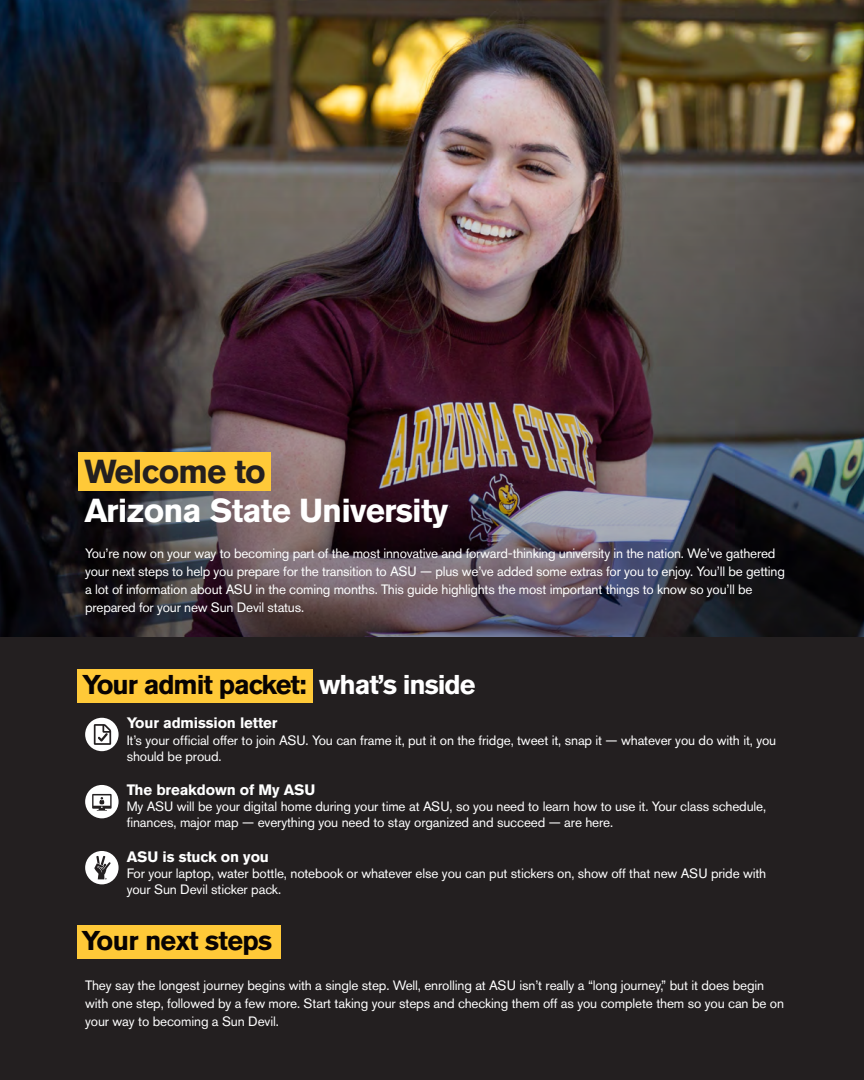
<style>
.page{position:relative;width:864px;height:1080px;background:#fff}
.page>*{position:absolute;margin:0;border:0;box-sizing:border-box;transform-origin:0 0}
.t1{font:700 33px/39px "Akzidenz Grotesk Std";letter-spacing:-.025em;color:#fff}
.t2{font:700 27px "Akzidenz Grotesk Std";letter-spacing:-.04em;color:#080302}
.t3{font:700 15px "Akzidenz Grotesk Std";letter-spacing:-.01em;color:#fff}
.t4{font:13.5px/18px "Akzidenz Grotesk Std";letter-spacing:-.01em;color:#fff}
.s1{color:#231f20}
.s2{color:#fff}
</style>
<div class="page">
<img style="left:0;top:0;width:864px;height:189px">
<img style="left:0;top:189px;width:864px;height:449px">
<div style="left:0;top:638px;width:864px;height:442px;background:#231f20"></div>
<div style="left:85px;top:785px;width:34px;height:33px;background:#fff;border-radius:17px"></div>
<svg style="left:92px;top:794px;width:20px;height:17px"></svg>
<svg style="left:85px;top:718px;width:34px;height:33px"></svg>
<svg style="left:85px;top:851px;width:34px;height:33px"></svg>
<div style="left:78px;top:926px;width:203px;height:33px;background:#ffc938"></div>
<div style="left:78px;top:452px;width:192px;height:39px;background:#ffc938"></div>
<div style="left:78px;top:669px;width:235px;height:33px;background:#ffc938"></div>
<p class="t1" style="left:84px;top:452px;width:365px"><span class="s1">Welcome to<br></span>Arizona State University</p>
<p class="t4" style="left:85px;top:544px;width:701px">You’re now on your way to becoming part of the most innovative and forward-thinking university in the nation. We’ve gathered your next steps to help you prepare for the transition to ASU — plus we’ve added some extras for you to enjoy. You’ll be getting a lot of information about ASU in the coming months. This guide highlights the most important things to know so you’ll be prepared for your new Sun Devil status.</p>
<p class="t2" style="left:82px;top:669px;width:395px">Your admit packet: <span class="s2">what’s inside</span></p>
<p class="t3" style="left:127px;top:714px;width:152px">Your admission letter</p>
<p class="t4" style="left:127px;top:732px;width:651px;line-height:16.2px">It’s your official offer to join ASU. You can frame it, put it on the fridge, tweet it, snap it — whatever you do with it, you should be proud.</p>
<p class="t3" style="left:127px;top:781px;width:190px">The breakdown of My ASU</p>
<p class="t4" style="left:127px;top:798px;width:641px;line-height:16.2px">My ASU will be your digital home during your time at ASU, so you need to learn how to use it. Your class schedule, finances, major map — everything you need to stay organized and succeed — are here.</p>
<p class="t3" style="left:127px;top:848px;width:144px">ASU is stuck on you</p>
<p class="t4" style="left:127px;top:865px;width:641px;line-height:16.2px">For your laptop, water bottle, notebook or whatever else you can put stickers on, show off that new ASU pride with your Sun Devil sticker pack.</p>
<p class="t2" style="left:81px;top:925px;width:192px">Your next steps</p>
<p class="t4" style="left:85px;top:976px;width:701px">They say the longest journey begins with a single step. Well, enrolling at ASU isn’t really a “long journey,” but it does begin with one step, followed by a few more. Start taking your steps and checking them off as you complete them so you can be on your way to becoming a Sun Devil.</p>
</div>
